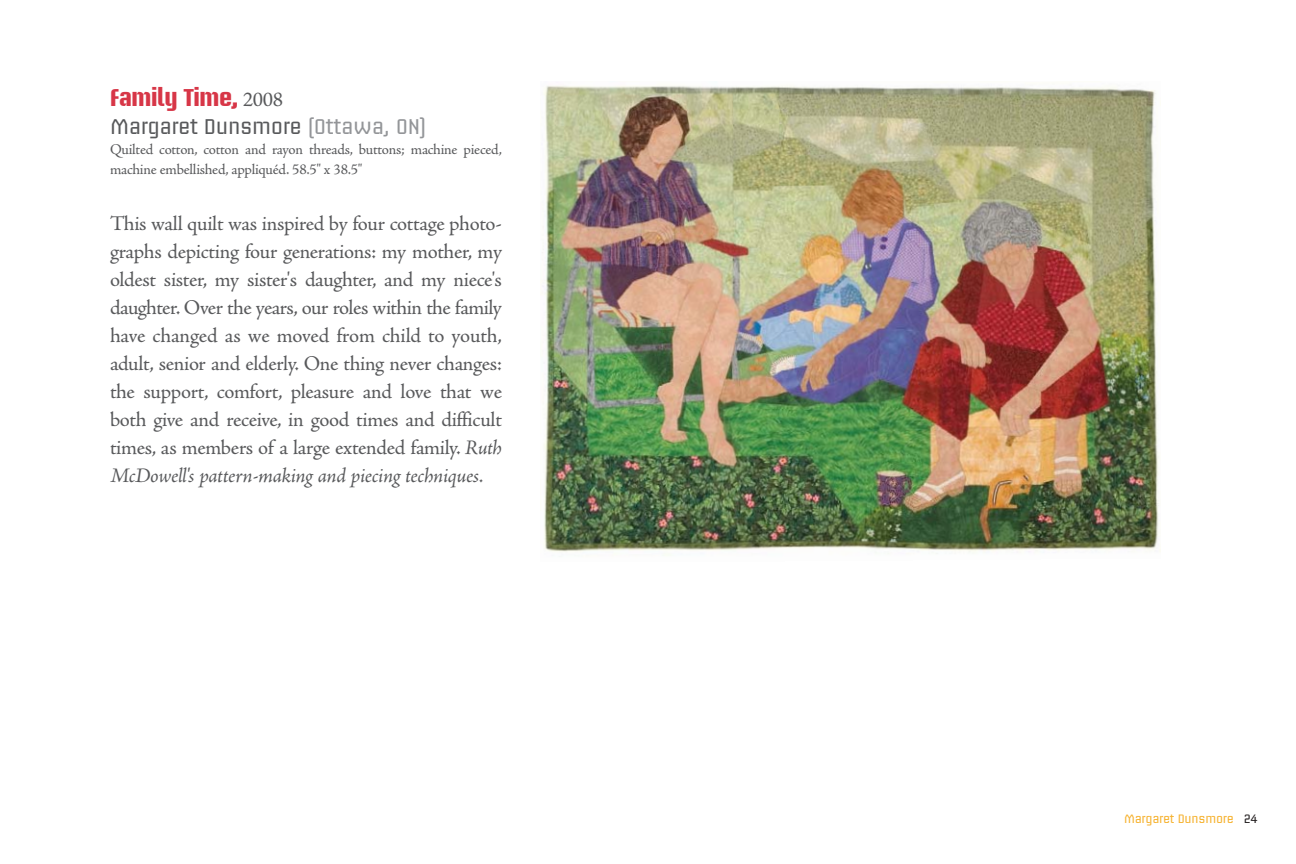
<style>
.page{position:relative;width:1296px;height:864px;background:#fff}
.page>*{position:absolute;margin:0;border:0;box-sizing:border-box;transform-origin:0 0}
.t1{font:700 24px "Briem Akademi Std";letter-spacing:-.015em;color:#d73647}
.t2{font:21px/28px "Adobe Jenson Pro";letter-spacing:-.015em;color:#58595b;text-align:justify}
.t3{font:21px "Briem Akademi Std";letter-spacing:-.02em;color:#58595b}
.t4{font:15px/20px "Adobe Jenson Pro";letter-spacing:-.015em;color:#58595b}
.t5{font:12px "Briem Akademi Std";letter-spacing:-.02em;color:#f6b22f}
.s1{font-family:"Adobe Jenson Pro";font-weight:400;font-size:21px;color:#58595b}
.s2{color:#939598}
.s3{font-style:italic}
.s4{color:#231f20}
</style>
<div class="page">
<img style="left:542px;top:86px;width:619px;height:470px">
<p class="t1" style="left:110px;top:87px;width:175px">Family Time, <span class="s1">2008</span></p>
<p class="t3" style="left:110px;top:117px;width:318px">Margaret Dunsmore <span class="s2">(Ottawa, ON)</span></p>
<p class="t4" style="left:110px;top:140px;width:394px">Quilted cotton, cotton and rayon threads, buttons; machine pieced, machine embellished, appliquéd. 58.5" x 38.5"</p>
<p class="t2" style="left:110px;top:211px;width:394px">This wall quilt was inspired by four cottage photo&shy;graphs depicting four generations: my mother, my oldest sister, my sister's daughter, and my niece's daughter. Over the years, our roles within the family have changed as we moved from child to youth, adult, senior and elderly. One thing never changes: the support, comfort, pleasure and love that we both give and receive, in good times and difficult times, as members of a large extended family. <span class="s3">Ruth McDowell's pattern-making and piecing techniques.</span></p>
<p class="t5" style="left:1124px;top:814px;width:135px">Margaret Dunsmore <span class="s4">24</span></p>
</div>
